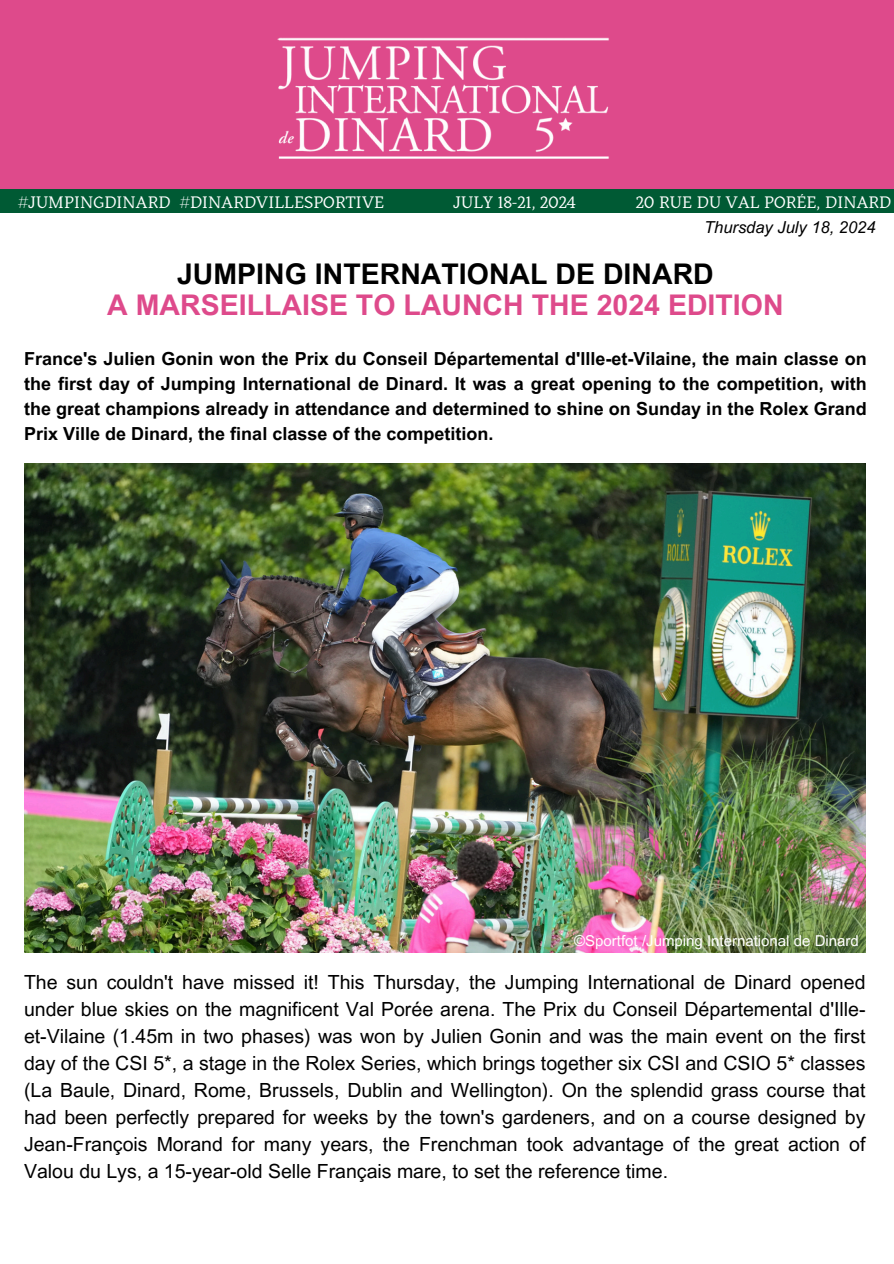
<style>
.page{position:relative;width:894px;height:1264px;background:#fff}
.page>*{position:absolute;margin:0;border:0;box-sizing:border-box;transform-origin:0 0}
.t1{font:700 28.5px "Arial MT Pro";color:#de4a8b}
.t2{font:700 28.5px "Arial MT Pro";color:#000}
.t3{font:19.5px/27px "Arial MT Pro";color:#000;text-align:justify}
.t4{font:700 18px/24.8px "Arial MT Pro";color:#000;text-align:justify}
.t5{font:17.1px "Kitsch Text";letter-spacing:-.025em;color:#fff}
.t6{font:italic 16.5px "Arial MT Pro";color:#000}
.t7{font:15px "Arial MT Pro";color:#fff}
</style>
<div class="page">
<div style="left:0;top:0;width:893px;height:201px;background:#de4a8b"></div>
<img style="left:278px;top:38px;width:331px;height:121px">
<div style="left:0;top:189px;width:893px;height:24px;background:#005a34"></div>
<img style="left:24px;top:463px;width:840px;height:489px">
<h4 class="t5" style="left:18px;top:192px;width:368px">#JUMPINGDINARD #DINARDVILLESPORTIVE</h4>
<h4 class="t5" style="left:453px;top:192px;width:125px">JULY 18-21, 2024</h4>
<h4 class="t5" style="left:635px;top:192px;width:257px">20 RUE DU VAL PORÉE, DINARD</h4>
<h5 class="t6" style="left:703px;top:221px;width:173px">Thursday July 18, 2024</h5>
<h1 class="t2" style="left:177px;top:263px;width:538px">JUMPING INTERNATIONAL DE DINARD</h1>
<h1 class="t1" style="left:107px;top:295px;width:677px">A MARSEILLAISE TO LAUNCH THE 2024 EDITION</h1>
<h2 class="t4" style="left:24px;top:349px;width:844px">France's Julien Gonin won the Prix du Conseil Départemental d'Ille-et-Vilaine, the main classe on the first day of Jumping International de Dinard. It was a great opening to the competition, with the great champions already in attendance and determined to shine on Sunday in the Rolex Grand Prix Ville de Dinard, the final classe of the competition.</h2>
<p class="t7" style="left:574px;top:934px;width:286px">©Sportfot /Jumping International de Dinard</p>
<h3 class="t3" style="left:24px;top:971px;width:842px">The sun couldn't have missed it! This Thursday, the Jumping International de Dinard opened under blue skies on the magnificent Val Porée arena. The Prix du Conseil Départemental d'Ille&shy;et-Vilaine (1.45m in two phases) was won by Julien Gonin and was the main event on the first day of the CSI 5*, a stage in the Rolex Series, which brings together six CSI and CSIO 5* classes (La Baule, Dinard, Rome, Brussels, Dublin and Wellington). On the splendid grass course that had been perfectly prepared for weeks by the town's gardeners, and on a course designed by Jean-François Morand for many years, the Frenchman took advantage of the great action of Valou du Lys, a 15-year-old Selle Français mare, to set the reference time.</h3>
</div>
